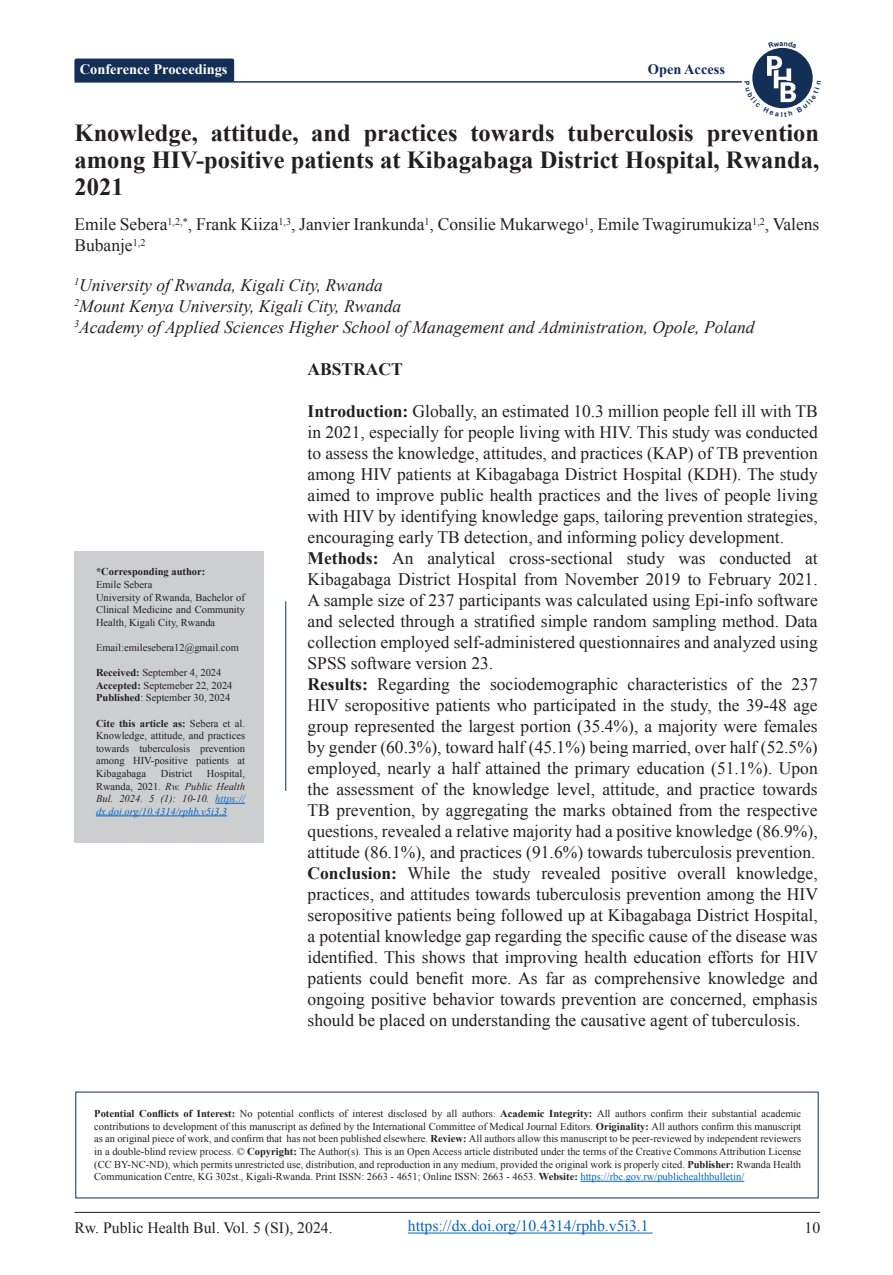
<style>
.page{position:relative;width:893px;height:1275px;background:#fff}
.page>*{position:absolute;margin:0;border:0;box-sizing:border-box;transform-origin:0 0}
.t1{font:700 24.5px/27.3px "Times New Roman";color:#231f20;text-align:justify}
.t2{font:17.5px/21px "Times New Roman";color:#231f20;text-align:justify}
.t3{font:italic 17.5px "Times New Roman";color:#231f20}
.t4{font:700 17.5px "Times New Roman";color:#231f20}
.t5{font:15.75px "Times New Roman";color:#0563c1}
.t6{font:15.75px "Times New Roman";color:#231f20}
.t7{font:700 14.35px "Times New Roman";color:#fff}
.t8{font:700 14.35px "Times New Roman";color:#132f56}
.t9{font:10.5px/12.6px "Times New Roman";color:#231f20;text-align:justify}
.t10{font:italic 10.5px/12.6px "Times New Roman";color:#0563c1;text-align:justify}
.t11{font:700 10.5px "Times New Roman";color:#231f20}
.s1{font-weight:700}
.s2{font-style:normal;color:#231f20}
.s3{color:#231f20}
.s4{color:#0563c1}
</style>
<div class="page">
<hr style="left:74px;top:1212px;width:746px;height:1px;background:#231f20">
<hr style="left:74px;top:81px;width:668px;height:2px;background:#132f56">
<div style="left:752px;top:48px;width:61px;height:60px;background:#132f56;border-radius:50%"></div>
<hr style="left:285px;top:601px;width:1px;height:190px;background:#122f55">
<hr style="left:580px;top:1181px;width:164px;height:1px;background:#0563c1">
<div style="left:74px;top:59px;width:160px;height:23px;background:#132f56;border-radius:2px"></div>
<div style="left:74px;top:551px;width:190px;height:291px;background:#cdced0"></div>
<hr style="left:215px;top:803px;width:30px;height:1px;background:#0563c1">
<hr style="left:96px;top:816px;width:131px;height:1px;background:#0563c1">
<hr style="left:408px;top:1233px;width:245px;height:1px;background:#0563c1">
<svg style="left:752px;top:56px;width:61px;height:53px"></svg>
<p class="t7" style="left:80px;top:59px;width:149px">Conference Proceedings</p>
<p class="t8" style="left:648px;top:59px;width:79px">Open Access</p>
<p class="t1" style="left:75px;top:118px;width:746px">Knowledge, attitude, and practices towards tuberculosis prevention among HIV-positive patients at Kibagabaga District Hospital, Rwanda, 2021</p>
<p class="t2" style="left:74px;top:214px;width:746px">Emile Sebera<sup>1,2,*</sup>, Frank Kiiza<sup>1,3</sup>, Janvier Irankunda<sup>1</sup>, Consilie Mukarwego<sup>1</sup>, Emile Twagirumukiza<sup>1,2</sup>, Valens<br>Bubanje<sup>1,2</sup></p>
<p class="t3" style="left:74px;top:273px;width:310px"><sup>1</sup>University of Rwanda, Kigali City, Rwanda</p>
<p class="t3" style="left:74px;top:294px;width:329px"><sup>2</sup>Mount Kenya University, Kigali City, Rwanda</p>
<p class="t3" style="left:74px;top:315px;width:682px"><sup>3</sup>Academy of Applied Sciences Higher School of Management and Administration, Opole, Poland</p>
<p class="t11" style="left:96px;top:564px;width:111px">*Corresponding author:</p>
<p class="t9" style="left:96px;top:578px;width:58px">Emile Sebera</p>
<p class="t9" style="left:96px;top:590px;width:150px">University of Rwanda, Bachelor of Clinical Medicine and Community Health, Kigali City, Rwanda</p>
<p class="t9" style="left:96px;top:641px;width:144px">Email:emilesebera12@gmail.com</p>
<p class="t9" style="left:96px;top:666px;width:127px"><span class="s1">Received:</span> September 4, 2024</p>
<p class="t9" style="left:96px;top:679px;width:138px"><span class="s1">Accepted:</span> Septemeber 22, 2024</p>
<p class="t9" style="left:96px;top:691px;width:136px"><span class="s1">Published</span>: September 30, 2024</p>
<p class="t9" style="left:96px;top:716px;width:150px"><span class="s1">Cite this article as:</span> Sebera et al.<br>Knowledge, attitude, and practices towards tuberculosis prevention among HIV-positive patients at Kibagabaga</p>
<p class="t10" style="left:96px;top:767px;width:150px;text-indent:111px"><span class="s2">Hospital, Rwanda, 2021.</span> <span class="s3">Rw. Public Health Bul. 2024. 5 (1): 10-10.</span> https:// dx.doi.org/10.4314/rphb.v5i3.3</p>
<p class="t9" style="left:161px;top:767px;width:33px">District</p>
<p class="t4" style="left:308px;top:357px;width:97px">ABSTRACT</p>
<p class="t2" style="left:308px;top:400px;width:512px"><span class="s1">Introduction:</span> Globally, an estimated 10.3 million people fell ill with TB in 2021, especially for people living with HIV. This study was conducted to assess the knowledge, attitudes, and practices (KAP) of TB prevention among HIV patients at Kibagabaga District Hospital (KDH). The study aimed to improve public health practices and the lives of people living with HIV by identifying knowledge gaps, tailoring prevention strategies, encouraging early TB detection, and informing policy development.</p>
<p class="t2" style="left:308px;top:547px;width:512px"><span class="s1">Methods:</span> An analytical cross-sectional study was conducted at Kibagabaga District Hospital from November 2019 to February 2021.<br>A sample size of 237 participants was calculated using Epi-info software and selected through a stratified simple random sampling method. Data collection employed self-administered questionnaires and analyzed using SPSS software version 23.</p>
<p class="t2" style="left:308px;top:673px;width:512px"><span class="s1">Results:</span> Regarding the sociodemographic characteristics of the 237<br>HIV seropositive patients who participated in the study, the 39-48 age group represented the largest portion (35.4%), a majority were females by gender (60.3%), toward half (45.1%) being married, over half (52.5%) employed, nearly a half attained the primary education (51.1%). Upon the assessment of the knowledge level, attitude, and practice towards TB prevention, by aggregating the marks obtained from the respective questions, revealed a relative majority had a positive knowledge (86.9%), attitude (86.1%), and practices (91.6%) towards tuberculosis prevention.</p>
<p class="t2" style="left:308px;top:862px;width:512px"><span class="s1">Conclusion:</span> While the study revealed positive overall knowledge, practices, and attitudes towards tuberculosis prevention among the HIV seropositive patients being followed up at Kibagabaga District Hospital, a potential knowledge gap regarding the specific cause of the disease was identified. This shows that improving health education efforts for HIV patients could benefit more. As far as comprehensive knowledge and ongoing positive behavior towards prevention are concerned, emphasis should be placed on understanding the causative agent of tuberculosis.</p>
<p class="t9" style="left:94px;top:1107px;width:708px"><span class="s1">Potential Conflicts of Interest:</span> No potential conflicts of interest disclosed by all authors. <span class="s1">Academic Integrity:</span> All authors confirm their substantial academic contributions to development of this manuscript as defined by the International Committee of Medical Journal Editors. <span class="s1">Originality:</span> All authors confirm this manuscript as an original piece of work, and confirm that has not been published elsewhere. <span class="s1">Review:</span> All authors allow this manuscript to be peer-reviewed by independent reviewers in a double-blind review process. © <span class="s1">Copyright:</span> The Author(s). This is an Open Access article distributed under the terms of the Creative Commons Attribution License (CC BY-NC-ND), which permits unrestricted use, distribution, and reproduction in any medium, provided the original work is properly cited. <span class="s1">Publisher:</span> Rwanda Health Communication Centre, KG 302st., Kigali-Rwanda. Print ISSN: 2663 - 4651; Online ISSN: 2663 - 4653. <span class="s1">Website:</span> <span class="s4">https://rbc.gov.rw/publichealthbulletin/</span></p>
<p class="t5" style="left:408px;top:1215px;width:242px">https://dx.doi.org/10.4314/rphb.v5i3.1</p>
<p class="t6" style="left:74px;top:1217px;width:260px">Rw. Public Health Bul. Vol. 5 (SI), 2024.</p>
<p class="t6" style="left:804px;top:1217px;width:17px">10</p>
</div>
